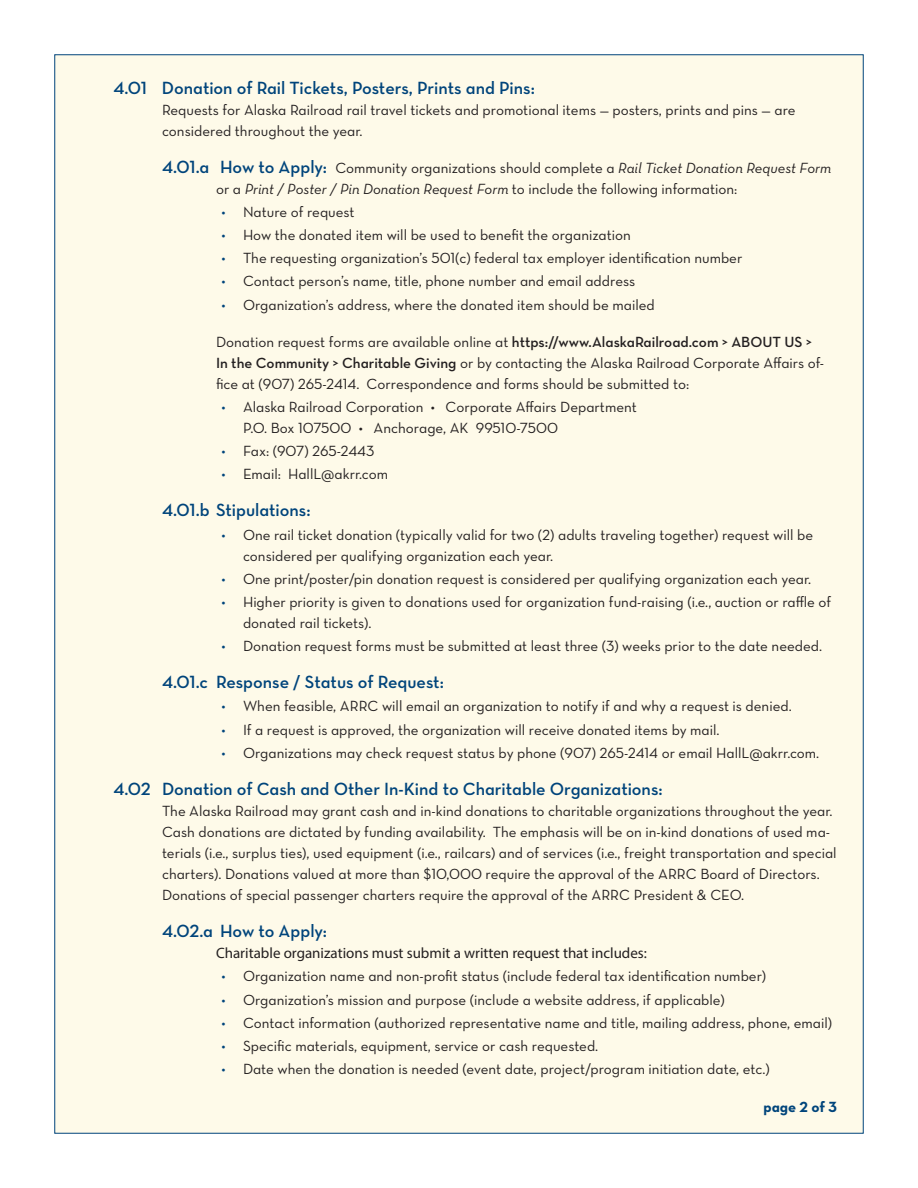
<style>
.page{position:relative;width:918px;height:1188px;background:#fff}
.page>*{position:absolute;margin:0;border:0;box-sizing:border-box;transform-origin:0 0}
.Policy_Subhead_level{font:18px "Neutra Text Demi Alt";color:#00447b}
.Policy_Subhead_Inden{font:18px "Neutra Text Demi Alt";color:#00447b}
.Policy_Body_Text{font:15px/21px "Neutra Text Book Alt";color:#231f20}
.Policy_Subhead_Inden-2{font:15px/21px "Neutra Text Book Alt";color:#231f20}
.Policy_Subhead_Inden-3{font:15px "Myriad Pro";color:#231f20}
.Policy_Body_Text-2{font:15px "Neutra Text Bold Alt";color:#00447b}
.s1{font-family:"Neutra Text Demi Alt";font-size:18px;color:#00447b}
.s2{font-family:"Neutra Text Book Italic Alt"}
.s3{color:#00447b}
.s4{font-family:"Neutra Text Demi Alt"}
</style>
<div class="page">
<div style="left:54px;top:54px;width:810px;height:1080px;background:#fefae9"></div>
<p class="Policy_Subhead_level" style="left:113px;top:76px;width:423px">4.01 Donation of Rail Tickets, Posters, Prints and Pins:</p>
<p class="Policy_Body_Text" style="left:162px;top:99px;width:635px">Requests for Alaska Railroad rail travel tickets and promotional items — posters, prints and pins — are considered throughout the year.</p>
<p class="Policy_Subhead_Inden-2" style="left:216px;top:157px;width:617px;text-indent:-54px"><span class="s1">4.01.a How to Apply:</span> Community organizations should complete a <span class="s2">Rail Ticket Donation Request Form </span>or a <span class="s2">Print / Poster / Pin Donation Request Form</span> to include the following information:</p>
<p class="Policy_Body_Text" style="left:221px;top:201px;width:135px"><span class="s3">•</span> Nature of request</p>
<p class="Policy_Body_Text" style="left:221px;top:224px;width:411px"><span class="s3">•</span> How the donated item will be used to benefit the organization</p>
<p class="Policy_Body_Text" style="left:221px;top:247px;width:523px"><span class="s3">•</span> The requesting organization’s 501(c) federal tax employer identification number</p>
<p class="Policy_Body_Text" style="left:221px;top:271px;width:416px"><span class="s3">•</span> Contact person’s name, title, phone number and email address</p>
<p class="Policy_Body_Text" style="left:221px;top:294px;width:435px"><span class="s3">•</span> Organization’s address, where the donated item should be mailed</p>
<p class="Policy_Subhead_Inden-2" style="left:216px;top:331px;width:610px">Donation request forms are available online at <span class="s4">https://www.AlaskaRailroad.com &gt; ABOUT US &gt;<br>In the Community &gt; Charitable Giving</span> or by contacting the Alaska Railroad Corporate Affairs of&shy;fice at (907) 265-2414. Correspondence and forms should be submitted to:</p>
<p class="Policy_Body_Text" style="left:243px;top:396px;width:395px;text-indent:-22px"><span class="s3">•</span> Alaska Railroad Corporation • Corporate Affairs Department<br>P.O. Box 107500 • Anchorage, AK 99510-7500</p>
<p class="Policy_Body_Text" style="left:221px;top:440px;width:154px"><span class="s3">•</span> Fax: (907) 265-2443</p>
<p class="Policy_Body_Text" style="left:221px;top:463px;width:168px"><span class="s3">•</span> Email: HallL@akrr.com</p>
<p class="Policy_Subhead_Inden" style="left:162px;top:499px;width:150px">4.01.b Stipulations:</p>
<p class="Policy_Body_Text" style="left:243px;top:524px;width:572px;text-indent:-22px"><span class="s3">•</span> One rail ticket donation (typically valid for two (2) adults traveling together) request will be considered per qualifying organization each year.</p>
<p class="Policy_Body_Text" style="left:221px;top:568px;width:591px"><span class="s3">•</span> One print/poster/pin donation request is considered per qualifying organization each year.</p>
<p class="Policy_Body_Text" style="left:243px;top:591px;width:590px;text-indent:-22px"><span class="s3">•</span> Higher priority is given to donations used for organization fund-raising (i.e., auction or raffle of donated rail tickets).</p>
<p class="Policy_Body_Text" style="left:221px;top:635px;width:602px"><span class="s3">•</span> Donation request forms must be submitted at least three (3) weeks prior to the date needed.</p>
<p class="Policy_Subhead_Inden" style="left:162px;top:671px;width:283px">4.01.c Response / Status of Request:</p>
<p class="Policy_Body_Text" style="left:221px;top:696px;width:572px"><span class="s3">•</span> When feasible, ARRC will email an organization to notify if and why a request is denied.</p>
<p class="Policy_Body_Text" style="left:221px;top:719px;width:500px"><span class="s3">•</span> If a request is approved, the organization will receive donated items by mail.</p>
<p class="Policy_Body_Text" style="left:221px;top:742px;width:599px"><span class="s3">•</span> Organizations may check request status by phone (907) 265-2414 or email HallL@akrr.com.</p>
<p class="Policy_Subhead_level" style="left:113px;top:778px;width:551px">4.02 Donation of Cash and Other In-Kind to Charitable Organizations:</p>
<p class="Policy_Body_Text" style="left:162px;top:800px;width:676px">The Alaska Railroad may grant cash and in-kind donations to charitable organizations throughout the year.<br>Cash donations are dictated by funding availability. The emphasis will be on in-kind donations of used ma&shy;terials (i.e., surplus ties), used equipment (i.e., railcars) and of services (i.e., freight transportation and special charters). Donations valued at more than $10,000 require the approval of the ARRC Board of Directors.<br>Donations of special passenger charters require the approval of the ARRC President &amp; CEO.</p>
<p class="Policy_Subhead_Inden" style="left:162px;top:920px;width:167px">4.02.a How to Apply:</p>
<p class="Policy_Subhead_Inden-3" style="left:216px;top:944px;width:433px">Charitable organizations must submit a written request that includes:</p>
<p class="Policy_Body_Text" style="left:221px;top:966px;width:546px"><span class="s3">•</span> Organization name and non-profit status (include federal tax identification number)</p>
<p class="Policy_Body_Text" style="left:221px;top:989px;width:505px"><span class="s3">•</span> Organization’s mission and purpose (include a website address, if applicable)</p>
<p class="Policy_Body_Text" style="left:221px;top:1012px;width:612px"><span class="s3">•</span> Contact information (authorized representative name and title, mailing address, phone, email)</p>
<p class="Policy_Body_Text" style="left:221px;top:1035px;width:378px"><span class="s3">•</span> Specific materials, equipment, service or cash requested.</p>
<p class="Policy_Body_Text" style="left:221px;top:1058px;width:550px"><span class="s3">•</span> Date when the donation is needed (event date, project/program initiation date, etc.)</p>
<p class="Policy_Body_Text-2" style="left:764px;top:1098px;width:75px">page 2 of 3</p>
</div>
